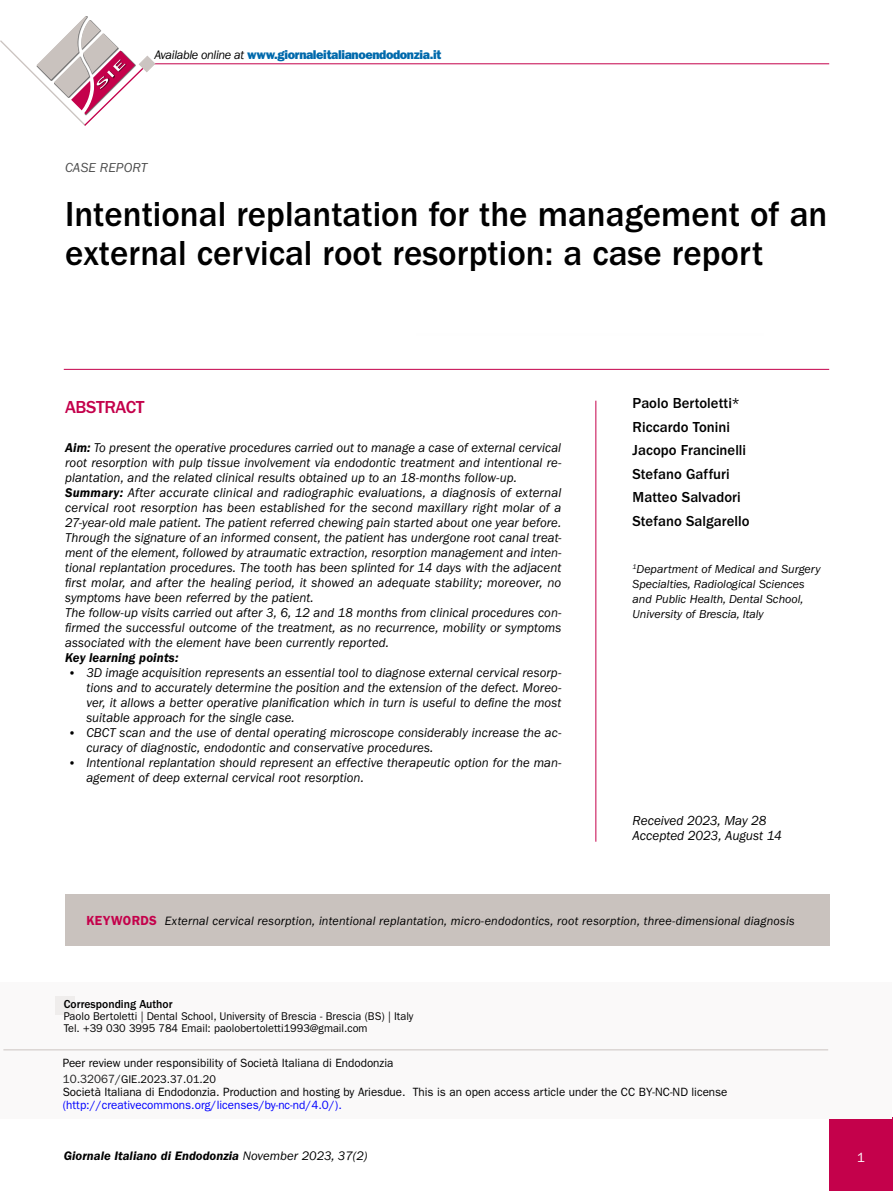
<style>
.page{position:relative;width:893px;height:1191px;background:#fff}
.page>*{position:absolute;margin:0;border:0;box-sizing:border-box;transform-origin:0 0}
.t1{font:500 36px/39px "ITC Franklin Gothic Std";color:#000}
.t2{font:500 18px "ITC Franklin Gothic Std";letter-spacing:-.02em;color:#c4014b}
.t3{font:500 15px/23.5px "ITC Franklin Gothic Std";color:#000}
.t4{font:italic 13.5px/15px "ITC Franklin Gothic Std";letter-spacing:-.01em;color:#000}
.t5{font:italic 13.5px "ITC Franklin Gothic Std";letter-spacing:.005em;color:#4d4d4d}
.t6{font:13.5px "ITC Franklin Gothic Std";color:#fff}
.t7{font:italic 13.2px/15px "ITC Franklin Gothic Std";letter-spacing:.005em;color:#000}
.t8{font:italic 600 13.2px "ITC Franklin Gothic Std";letter-spacing:.01em;color:#000}
.t9{font:12.75px "ITC Franklin Gothic Std Hvy";letter-spacing:-.03em;color:#0069ac}
.t10{font:italic 600 12.75px "ITC Franklin Gothic Std";color:#000}
.t11{font:italic 12.45px "ITC Franklin Gothic Std";letter-spacing:.015em;color:#000}
.t12{font:12px "ITC Franklin Gothic Std";color:#000}
.t13{font:italic 12px/15px "ITC Franklin Gothic Std";color:#000}
.t14{font:12px "ITC Franklin Gothic Std";color:#00f}
.t15{font:500 12px "ITC Franklin Gothic Std";color:#000}
.t16{font:11.25px/12px "ITC Franklin Gothic Std";color:#000}
.s1{font-family:"ITC Franklin Gothic Std";font-style:italic;color:#000}
.s2{font-weight:600}
.s3{font-size:20.55px}
.s4{font-weight:600;font-style:normal;font-size:13.2px;color:#c4014b}
.s5{font-size:12px;color:#212121}
.s6{font-weight:400}
</style>
<div class="page">
<hr style="left:147px;top:64px;width:682px;height:1px;background:#c4014b">
<div style="left:829px;top:1118px;width:64px;height:73px;background:#c4014b"></div>
<svg style="left:0;top:16px;width:155px;height:110px"></svg>
<div style="left:0;top:982px;width:892px;height:136px;background:#faf9f9"></div>
<hr style="left:3px;top:1049px;width:825px;height:1px;background:#cbc4c1">
<div style="left:55px;top:997px;width:20px;height:18px;background:#efedec"></div>
<hr style="left:596px;top:401px;width:1px;height:440px;background:#c4014b">
<div style="left:65px;top:894px;width:764px;height:52px;background:#c9c2be"></div>
<hr style="left:64px;top:369px;width:765px;height:1px;background:#c4014b">
<p class="t9" style="left:154px;top:47px;width:288px"><span class="s1">Available online at</span> www.giornaleitalianoendodonzia.it</p>
<p class="t5" style="left:65px;top:160px;width:84px">CASE REPORT</p>
<h1 class="t1" style="left:65px;top:195px;width:764px">Intentional replantation for the management of an external cervical root resorption: a case report</h1>
<h2 class="t2" style="left:65px;top:397px;width:81px">ABSTRACT</h2>
<p class="t7" style="left:65px;top:440px;width:498px"><span class="s2">Aim:</span> To present the operative procedures carried out to manage a case of external cervical root resorption with pulp tissue involvement via endodontic treatment and intentional re&shy;plantation, and the related clinical results obtained up to an 18-months follow-up.<br><span class="s2">Summary:</span> After accurate clinical and radiographic evaluations, a diagnosis of external cervical root resorption has been established for the second maxillary right molar of a 27-year-old male patient. The patient referred chewing pain started about one year before.<br>Through the signature of an informed consent, the patient has undergone root canal treat&shy;ment of the element, followed by atraumatic extraction, resorption management and inten&shy;tional replantation procedures. The tooth has been splinted for 14 days with the adjacent first molar, and after the healing period, it showed an adequate stability; moreover, no symptoms have been referred by the patient.<br>The follow-up visits carried out after 3, 6, 12 and 18 months from clinical procedures con&shy;firmed the successful outcome of the treatment, as no recurrence, mobility or symptoms associated with the element have been currently reported.</p>
<p class="t8" style="left:65px;top:650px;width:115px">Key learning points:</p>
<p class="t7" style="left:86px;top:665px;width:477px;text-align:justify;text-indent:-21px"><span class="s3">•</span> 3D image acquisition represents an essential tool to diagnose external cervical resorp&shy;tions and to accurately determine the position and the extension of the defect. Moreo&shy;ver, it allows a better operative planification which in turn is useful to define the most suitable approach for the single case.</p>
<p class="t7" style="left:86px;top:725px;width:477px;text-indent:-21px"><span class="s3">•</span> CBCT scan and the use of dental operating microscope considerably increase the ac&shy;curacy of diagnostic, endodontic and conservative procedures.</p>
<p class="t7" style="left:86px;top:755px;width:477px;text-indent:-21px"><span class="s3">•</span> Intentional replantation should represent an effective therapeutic option for the man&shy;agement of deep external cervical root resorption.</p>
<p class="t3" style="left:632px;top:391px;width:119px">Paolo Bertoletti*<br>Riccardo Tonini<br>Jacopo Francinelli<br>Stefano Gaffuri<br>Matteo Salvadori<br>Stefano Salgarello</p>
<p class="t13" style="left:632px;top:561px;width:190px"><sup>1</sup>Department of Medical and Surgery Specialties, Radiological Sciences and Public Health, Dental School, University of Brescia, Italy</p>
<p class="t4" style="left:632px;top:813px;width:151px">Received 2023, May 28<br>Accepted 2023, August 14</p>
<p class="t11" style="left:86px;top:913px;width:710px"><span class="s4">KEYWORDS</span> External cervical resorption, intentional replantation, micro-endodontics, root resorption, three-dimensional diagnosis</p>
<p class="t15" style="left:64px;top:997px;width:110px">Corresponding Author</p>
<p class="t16" style="left:64px;top:1010px;width:351px">Paolo Bertoletti | Dental School, University of Brescia - Brescia (BS) | Italy<br>Tel. +39 030 3995 784 Email: paolobertoletti1993@gmail.com</p>
<p class="t12" style="left:63px;top:1055px;width:332px">Peer review under responsibility of Società Italiana di Endodonzia</p>
<p class="t16" style="left:63px;top:1073px;width:155px"><span class="s5">10.32067/</span>GIE.2023.37.01.20</p>
<p class="t12" style="left:63px;top:1085px;width:666px">Società Italiana di Endodonzia. Production and hosting by Ariesdue. This is an open access article under the CC BY-NC-ND license</p>
<p class="t14" style="left:63px;top:1097px;width:281px">(http://creativecommons.org/licenses/by-nc-nd/4.0/).</p>
<p class="t10" style="left:64px;top:1148px;width:305px">Giornale Italiano di Endodonzia <span class="s6">November 2023, 37(2)</span></p>
<p class="t6" style="left:857px;top:1149px;width:9px">1</p>
</div>
